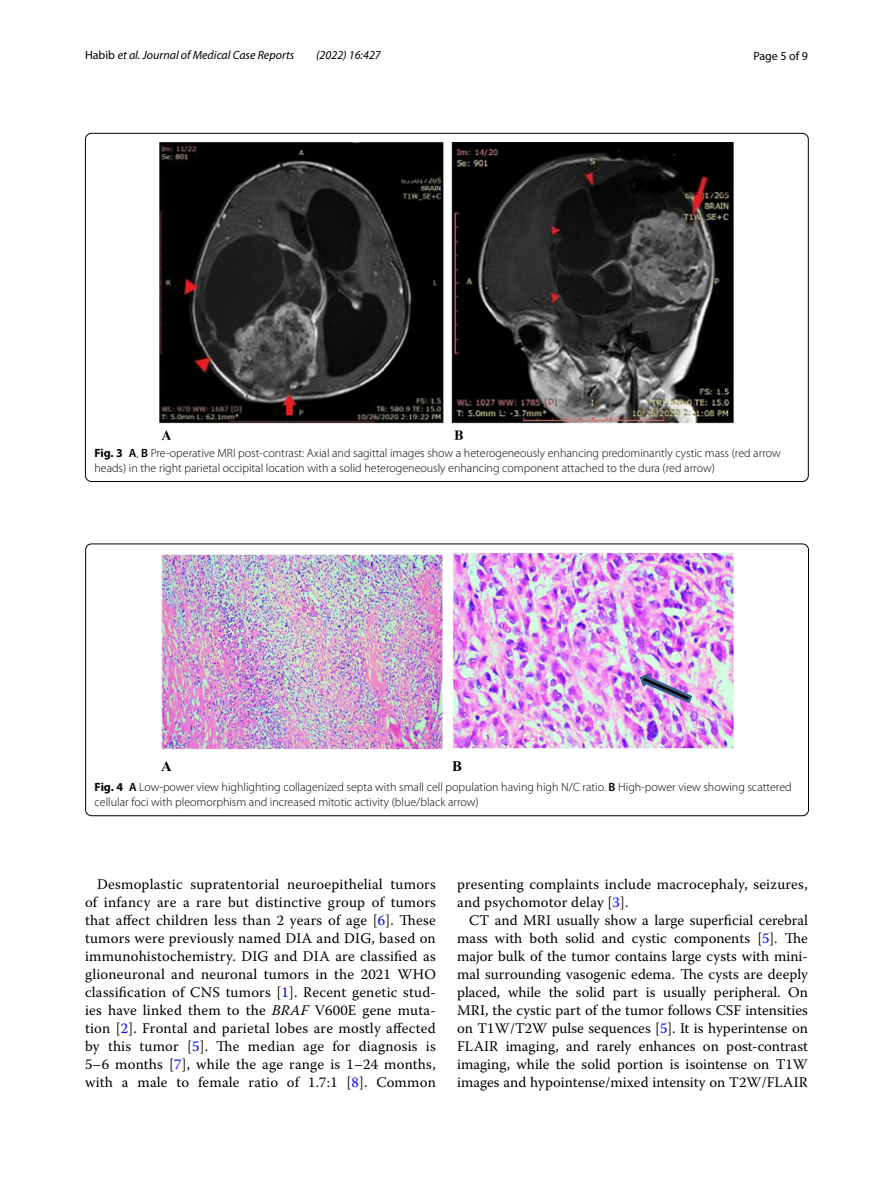
<style>
.page{position:relative;width:893px;height:1187px;background:#fff}
.page>*{position:absolute;margin:0;border:0;box-sizing:border-box;transform-origin:0 0}
.t1{font:14.7px/18px "Warnock Pro";letter-spacing:.015em;color:#000;text-align:justify}
.t2{font:700 14.7px "Times New Roman";color:#000}
.t3{font:300 12px/15px "Myriad Pro";color:#000}
.t4{font:italic 12px "Myriad Pro";color:#000}
.t5{font:12px "Myriad Pro";color:#000}
.s1{font-style:normal}
.s2{font-weight:700}
.s3{font-weight:600}
.s4{color:#00f}
.s5{font-style:italic}
</style>
<div class="page">
<img style="left:160px;top:142px;width:574px;height:298px">
<img style="left:160px;top:553px;width:574px;height:196px">
<img style="left:638px;top:670px;width:56px;height:35px">
<p class="t4" style="left:85px;top:48px;width:211px"><span class="s1">Habib</span> et al. Journal of Medical Case Reports</p>
<p class="t4" style="left:316px;top:48px;width:66px">(2022) 16:427</p>
<p class="t5" style="left:753px;top:48px;width:56px">Page 5 of 9</p>
<p class="t3" style="left:94px;top:445px;width:688px"><span class="s2">Fig. 3</span> <span class="s3">A</span>, <span class="s3">B</span> Pre-operative MRI post-contrast: Axial and sagittal images show a heterogeneously enhancing predominantly cystic mass (red arrow heads) in the right parietal occipital location with a solid heterogeneously enhancing component attached to the dura (red arrow)</p>
<p class="t2" style="left:161px;top:755px;width:12px">A</p>
<p class="t2" style="left:452px;top:755px;width:11px">B</p>
<p class="t3" style="left:95px;top:779px;width:699px"><span class="s2">Fig. 4</span> <span class="s3">A</span> Low-power view highlighting collagenized septa with small cell population having high N/C ratio. <span class="s3">B</span> High-power view showing scattered cellular foci with pleomorphism and increased mitotic activity (blue/black arrow)</p>
<p class="t1" style="left:85px;top:874px;width:352px;text-indent:12px">Desmoplastic supratentorial neuroepithelial tumors of infancy are a rare but distinctive group of tumors that affect children less than 2 years of age [<span class="s4">6</span>]. These tumors were previously named DIA and DIG, based on immunohistochemistry. DIG and DIA are classified as glioneuronal and neuronal tumors in the 2021 WHO classification of CNS tumors [<span class="s4">1</span>]. Recent genetic stud&shy;ies have linked them to the <span class="s5">BRAF</span> V600E gene muta&shy;tion [<span class="s4">2</span>]. Frontal and parietal lobes are mostly affected by this tumor [<span class="s4">5</span>]. The median age for diagnosis is 5–6 months [<span class="s4">7</span>], while the age range is 1–24 months, with a male to female ratio of 1.7:1 [<span class="s4">8</span>]. Common</p>
<p class="t1" style="left:457px;top:874px;width:352px">presenting complaints include macrocephaly, seizures, and psychomotor delay [<span class="s4">3</span>].</p>
<p class="t1" style="left:457px;top:910px;width:352px;text-indent:12px">CT and MRI usually show a large superficial cerebral mass with both solid and cystic components [<span class="s4">5</span>]. The major bulk of the tumor contains large cysts with mini&shy;mal surrounding vasogenic edema. The cysts are deeply placed, while the solid part is usually peripheral. On MRI, the cystic part of the tumor follows CSF intensities on T1W/T2W pulse sequences [<span class="s4">5</span>]. It is hyperintense on FLAIR imaging, and rarely enhances on post-contrast imaging, while the solid portion is isointense on T1W images and hypointense/mixed intensity on T2W/FLAIR</p>
</div>
